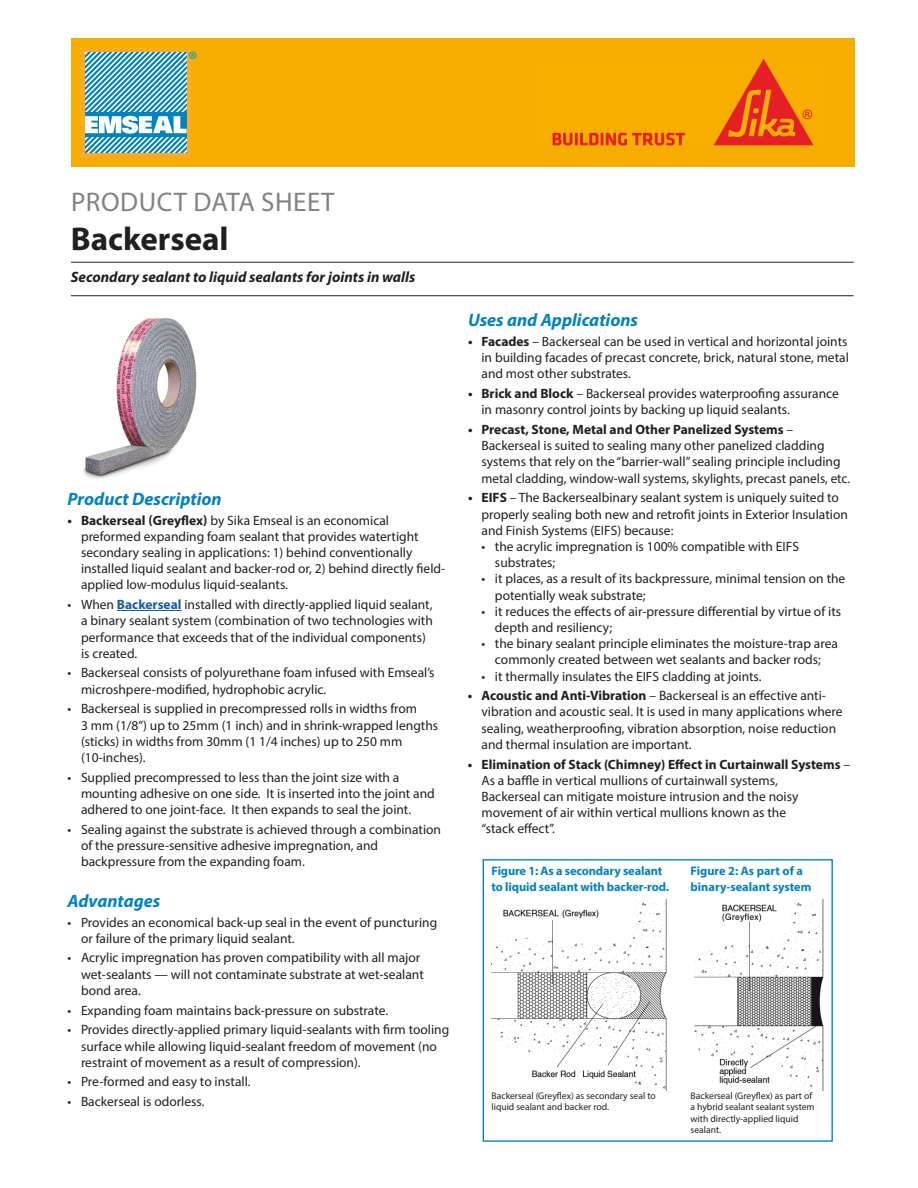
<style>
.page{position:relative;width:918px;height:1188px;background:#fff}
.page>*{position:absolute;margin:0;border:0;box-sizing:border-box;transform-origin:0 0}
.t1{font:700 33px "Myriad Pro";color:#231f20}
.t2{font:27px "Myriad Pro";letter-spacing:.02em;color:#808285}
.t3{font:22.35px "Myriad Pro";color:#009ad9}
.heads{font:italic 700 18px "Myriad Pro";color:#0083bf}
.body_copy_with_bulle{font:italic 700 18px "Myriad Pro";color:#0083bf}
.t4{font:italic 700 15px "Myriad Pro";color:#231f20}
.t5{font:13.5px/16.2px "Myriad Pro";color:#231f20}
.t6{font:700 12.3px/15.8px "Myriad Pro";letter-spacing:-.01em;color:#0083bf}
.t7{font:9.6px/11.6px "Myriad Pro";color:#231f20}
.s1{font-weight:700}
.s2{font-weight:700;color:#175d9e}
</style>
<div class="page">
<hr style="left:117px;top:610px;width:65px;height:1px;background:#175d9e">
<div style="left:71px;top:38px;width:783px;height:128px;background:#f7ad00"></div>
<hr style="left:71px;top:262px;width:783px;height:1px;background:#231f20">
<hr style="left:71px;top:295px;width:783px;height:1px;background:#231f20">
<img style="left:552px;top:58px;width:262px;height:88px">
<svg style="left:84px;top:51px;width:103px;height:102px;background:#73b9d7"></svg>
<hr style="left:81px;top:48px;width:3px;height:109px;background:#faab22">
<hr style="left:187px;top:48px;width:3px;height:109px;background:#faab22">
<hr style="left:81px;top:48px;width:109px;height:3px;background:#faab22">
<hr style="left:81px;top:153px;width:109px;height:4px;background:#faab22">
<img style="left:83px;top:318px;width:114px;height:161px">
<div style="left:483px;top:859px;width:350px;height:283px;border:1px solid #0083bf"></div>
<img style="left:492px;top:899px;width:175px;height:192px">
<img style="left:694px;top:899px;width:130px;height:192px">
<p class="t3" style="left:188px;top:46px;width:11px">®</p>
<p class="t2" style="left:71px;top:185px;width:265px">PRODUCT DATA SHEET</p>
<p class="t1" style="left:71px;top:217px;width:159px">Backerseal</p>
<p class="t4" style="left:71px;top:267px;width:346px">Secondary sealant to liquid sealants for joints in walls</p>
<p class="heads" style="left:68px;top:487px;width:156px">Product Description</p>
<p class="t5" style="left:81px;top:512px;width:366px;text-indent:-14px"><span class="s1">• Backerseal (Greyflex)</span> by Sika Emseal is an economical preformed expanding foam sealant that provides watertight secondary sealing in applications: 1) behind conventionally installed liquid sealant and backer-rod or, 2) behind directly field&shy;applied low-modulus liquid-sealants.</p>
<p class="t5" style="left:81px;top:596px;width:353px;text-indent:-14px">• When <span class="s2">Backerseal</span> installed with directly-applied liquid sealant, a binary sealant system (combination of two technologies with performance that exceeds that of the individual components) is created.</p>
<p class="t5" style="left:81px;top:665px;width:355px;text-indent:-14px">• Backerseal consists of polyurethane foam infused with Emseal’s microshpere-modified, hydrophobic acrylic.</p>
<p class="t5" style="left:81px;top:701px;width:359px;text-indent:-14px">• Backerseal is supplied in precompressed rolls in widths from<br>3 mm (1/8”) up to 25mm (1 inch) and in shrink-wrapped lengths (sticks) in widths from 30mm (1 1/4 inches) up to 250 mm (10-inches).</p>
<p class="t5" style="left:81px;top:769px;width:355px;text-indent:-14px">• Supplied precompressed to less than the joint size with a mounting adhesive on one side. It is inserted into the joint and adhered to one joint-face. It then expands to seal the joint.</p>
<p class="t5" style="left:81px;top:821px;width:362px;text-indent:-14px">• Sealing against the substrate is achieved through a combination of the pressure-sensitive adhesive impregnation, and backpressure from the expanding foam.</p>
<p class="heads" style="left:68px;top:889px;width:94px">Advantages</p>
<p class="t5" style="left:81px;top:914px;width:358px;text-indent:-14px">• Provides an economical back-up seal in the event of puncturing or failure of the primary liquid sealant.</p>
<p class="t5" style="left:81px;top:950px;width:344px;text-indent:-14px">• Acrylic impregnation has proven compatibility with all major wet-sealants — will not contaminate substrate at wet-sealant bond area.</p>
<p class="t5" style="left:68px;top:1002px;width:322px">• Expanding foam maintains back-pressure on substrate.</p>
<p class="t5" style="left:81px;top:1021px;width:370px;text-indent:-14px">• Provides directly-applied primary liquid-sealants with firm tooling surface while allowing liquid-sealant freedom of movement (no restraint of movement as a result of compression).</p>
<p class="t5" style="left:68px;top:1074px;width:185px">• Pre-formed and easy to install.</p>
<p class="t5" style="left:68px;top:1093px;width:139px">• Backerseal is odorless.</p>
<p class="body_copy_with_bulle" style="left:468px;top:309px;width:172px">Uses and Applications</p>
<p class="t5" style="left:482px;top:333px;width:369px;text-align:justify;text-indent:-14px"><span class="s1">• Facades</span> – Backerseal can be used in vertical and horizontal joints in building facades of precast concrete, brick, natural stone, metal and most other substrates.</p>
<p class="t5" style="left:482px;top:385px;width:359px;text-indent:-14px"><span class="s1">• Brick and Block</span> – Backerseal provides waterproofing assurance in masonry control joints by backing up liquid sealants.</p>
<p class="t5" style="left:482px;top:421px;width:370px;text-indent:-14px"><span class="s1">• Precast, Stone, Metal and Other Panelized Systems</span> – Backerseal is suited to sealing many other panelized cladding systems that rely on the “barrier-wall” sealing principle including metal cladding, window-wall systems, skylights, precast panels, etc.</p>
<p class="t5" style="left:482px;top:489px;width:368px;text-indent:-14px"><span class="s1">• EIFS</span> – The Backersealbinary sealant system is uniquely suited to properly sealing both new and retrofit joints in Exterior Insulation and Finish Systems (EIFS) because:</p>
<p class="t5" style="left:495px;top:538px;width:306px;text-indent:-14px">• the acrylic impregnation is 100% compatible with EIFS substrates;</p>
<p class="t5" style="left:495px;top:570px;width:352px;text-indent:-14px">• it places, as a result of its backpressure, minimal tension on the potentially weak substrate;</p>
<p class="t5" style="left:495px;top:603px;width:348px;text-indent:-14px">• it reduces the effects of air-pressure differential by virtue of its depth and resiliency;</p>
<p class="t5" style="left:481px;top:635px;width:358px;text-align:center">• the binary sealant principle eliminates the moisture-trap area commonly created between wet sealants and backer rods;</p>
<p class="t5" style="left:481px;top:668px;width:282px">• it thermally insulates the EIFS cladding at joints.</p>
<p class="t5" style="left:481px;top:687px;width:363px;text-indent:-14px"><span class="s1">• Acoustic and Anti-Vibration</span> – Backerseal is an effective anti&shy;vibration and acoustic seal. It is used in many applications where sealing, weatherproofing, vibration absorption, noise reduction and thermal insulation are important.</p>
<p class="t5" style="left:481px;top:756px;width:370px;text-indent:-14px"><span class="s1">• Elimination of Stack (Chimney) Effect in Curtainwall Systems</span> – As a baffle in vertical mullions of curtainwall systems,<br>Backerseal can mitigate moisture intrusion and the noisy movement of air within vertical mullions known as the<br>“stack effect”.</p>
<p class="t6" style="left:492px;top:863px;width:179px">Figure 1: As a secondary sealant to liquid sealant with backer-rod.</p>
<p class="t6" style="left:691px;top:863px;width:122px">Figure 2: As part of a binary-sealant system</p>
<p class="t7" style="left:492px;top:1089px;width:166px">Backerseal (Greyflex) as secondary seal to liquid sealant and backer rod.</p>
<p class="t7" style="left:691px;top:1089px;width:126px">Backerseal (Greyflex) as part of a hybrid sealant sealant system with directly-applied liquid sealant.</p>
</div>
